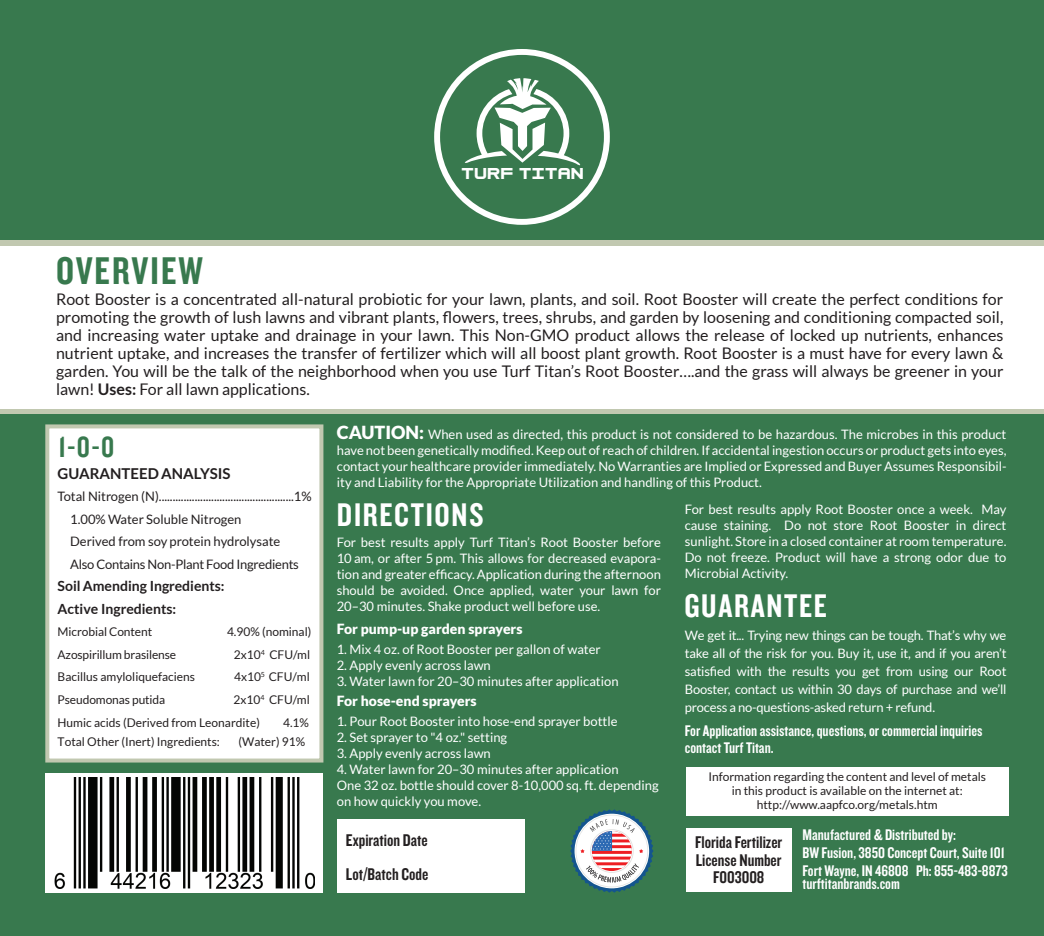
<style>
.page{position:relative;width:1044px;height:936px;background:#fff}
.page>*{position:absolute;margin:0;border:0;box-sizing:border-box;transform-origin:0 0}
.t1{font:40px "Knockout HTF49 Liteweight";letter-spacing:.05em;color:#38794e}
.t2{font:34px "Knockout HTF49 Liteweight";letter-spacing:.05em;color:#fff}
.t3{font:30.4px "Knockout HTF49 Liteweight";color:#38794e}
.t4{font:17.6px/17.6px "Knockout HTF49 Liteweight";color:#231f20;text-align:center}
.t5{font:700 16.6px "Raxtor";color:#fff}
.t6{font:16px/18px "Lato";color:#231f20;text-align:justify}
.t7{font:16px/17.6px "Knockout HTF49 Liteweight";color:#fff}
.t8{font:700 15px "Lato";color:#231f20}
.t9{font:900 14px "Lato";color:#fff}
.t10{font:700 14px/22.4px "Lato";color:#231f20}
.t11{font:13px/16px "Lato";color:#fff;text-align:justify}
.t12{font:13px/22.6px "Lato";letter-spacing:-.01em;color:#231f20}
.t13{font:12px/14px "Lato";color:#231f20}
.s1{font-weight:700}
.s2{font-weight:900;font-size:18px}
</style>
<div class="page">
<div style="left:0;top:0;width:1044px;height:935px;background:#38794e"></div>
<div style="left:0;top:240px;width:1044px;height:174px;background:#c1c8b0"></div>
<div style="left:0;top:246px;width:1044px;height:162px;background:#fff"></div>
<svg style="left:434px;top:49px;width:176px;height:176px"></svg>
<div style="left:45px;top:772px;width:278px;height:120px;background:#fff"></div>
<img style="left:54px;top:777px;width:261px;height:110px">
<div style="left:45px;top:424px;width:278px;height:338px;background:#fff;border:4px solid #c1c8b0"></div>
<div style="left:686px;top:828px;width:105px;height:63px;background:#fff"></div>
<div style="left:686px;top:767px;width:322px;height:48px;background:#fff"></div>
<div style="left:337px;top:819px;width:187px;height:73px;background:#fff"></div>
<svg style="left:570px;top:809px;width:84px;height:83px"></svg>
<p class="t5" style="left:461px;top:165px;width:124px">TURF TITAN</p>
<h1 class="t1" style="left:56px;top:250px;width:148px">OVERVIEW</h1>
<p class="t6" style="left:56px;top:289px;width:949px">Root Booster is a concentrated all-natural probiotic for your lawn, plants, and soil. Root Booster will create the perfect conditions for promoting the growth of lush lawns and vibrant plants, flowers, trees, shrubs, and garden by loosening and conditioning compacted soil, and increasing water uptake and drainage in your lawn. This Non-GMO product allows the release of locked up nutrients, enhances nutrient uptake, and increases the transfer of fertilizer which will all boost plant growth. Root Booster is a must have for every lawn &amp; garden. You will be the talk of the neighborhood when you use Turf Titan’s Root Booster….and the grass will always be greener in your lawn! <span class="s1">Uses:</span> For all lawn applications.</p>
<h3 class="t3" style="left:59px;top:431px;width:57px">1-0-0</h3>
<p class="t8" style="left:58px;top:464px;width:174px">GUARANTEED ANALYSIS</p>
<p class="t12" style="left:70px;top:485px;width:243px;text-indent:-13px">Total Nitrogen (N).................................................1% 1.00% Water Soluble Nitrogen<br>Derived from soy protein hydrolysate<br>Also Contains Non-Plant Food Ingredients</p>
<p class="t10" style="left:58px;top:574px;width:169px">Soil Amending Ingredients:<br>Active Ingredients:</p>
<p class="t13" style="left:58px;top:624px;width:96px">Microbial Content</p>
<p class="t13" style="left:227px;top:624px;width:86px">4.90% (nominal)</p>
<p class="t13" style="left:58px;top:647px;width:120px">Azospirillum brasilense</p>
<p class="t13" style="left:234px;top:647px;width:78px">2x10<sup>4</sup> CFU/ml</p>
<p class="t13" style="left:58px;top:669px;width:139px">Bacillus amyloliquefaciens</p>
<p class="t13" style="left:234px;top:669px;width:77px">4x10<sup>5</sup> CFU/ml</p>
<p class="t13" style="left:58px;top:692px;width:109px">Pseudomonas putida</p>
<p class="t13" style="left:58px;top:688px;width:254px;line-height:22.4px;text-indent:176px">2x10<sup>4</sup> CFU/ml<br>Humic acids (Derived from Leonardite)</p>
<p class="t13" style="left:283px;top:714px;width:27px">4.1%</p>
<p class="t13" style="left:58px;top:734px;width:164px">Total Other (Inert) Ingredients:</p>
<p class="t13" style="left:239px;top:734px;width:68px">(Water) 91%</p>
<p class="t11" style="left:337px;top:425px;width:671px"><span class="s2">CAUTION:</span> When used as directed, this product is not considered to be hazardous. The microbes in this product have not been genetically modified. Keep out of reach of children. If accidental ingestion occurs or product gets into eyes, contact your healthcare provider immediately. No Warranties are Implied or Expressed and Buyer Assumes Responsibil&shy;ity and Liability for the Appropriate Utilization and handling of this Product.</p>
<h2 class="t2" style="left:337px;top:497px;width:148px">DIRECTIONS</h2>
<p class="t11" style="left:337px;top:534px;width:326px">For best results apply Turf Titan’s Root Booster before 10 am, or after 5 pm. This allows for decreased evapora&shy;tion and greater efficacy. Application during the afternoon should be avoided. Once applied, water your lawn for 20–30 minutes. Shake product well before use.</p>
<p class="t9" style="left:337px;top:620px;width:187px">For pump-up garden sprayers</p>
<p class="t11" style="left:337px;top:640px;width:266px">1. Mix 4 oz. of Root Booster per gallon of water</p>
<p class="t11" style="left:337px;top:656px;width:156px">2. Apply evenly across lawn</p>
<p class="t11" style="left:337px;top:672px;width:283px">3. Water lawn for 20–30 minutes after application</p>
<p class="t9" style="left:337px;top:692px;width:141px">For hose-end sprayers</p>
<p class="t11" style="left:337px;top:712px;width:282px">1. Pour Root Booster into hose-end sprayer bottle</p>
<p class="t11" style="left:337px;top:728px;width:172px">2. Set sprayer to "4 oz." setting</p>
<p class="t11" style="left:337px;top:744px;width:156px">3. Apply evenly across lawn</p>
<p class="t11" style="left:337px;top:760px;width:323px;text-align:left">4. Water lawn for 20–30 minutes after application<br>One 32 oz. bottle should cover 8-10,000 sq. ft. depending on how quickly you move.</p>
<h3 class="t4" style="left:346px;top:823px;width:84px;line-height:33.6px;text-align:left">Expiration Date<br>Lot/Batch Code</h3>
<p class="t11" style="left:685px;top:501px;width:323px">For best results apply Root Booster once a week. May cause staining. Do not store Root Booster in direct sunlight. Store in a closed container at room temperature.<br>Do not freeze. Product will have a strong odor due to Microbial Activity.</p>
<h2 class="t2" style="left:684px;top:588px;width:144px">GUARANTEE</h2>
<p class="t11" style="left:685px;top:626px;width:323px;line-height:18px">We get it... Trying new things can be tough. That’s why we take all of the risk for you. Buy it, use it, and if you aren’t satisfied with the results you get from using our Root Booster, contact us within 30 days of purchase and we’ll process a no-questions-asked return + refund.</p>
<p class="t7" style="left:685px;top:721px;width:299px">For Application assistance, questions, or commercial inquiries contact Turf Titan.</p>
<p class="t13" style="left:708px;top:769px;width:279px;text-align:center">Information regarding the content and level of metals in this product is available on the internet at: http://www.aapfco.org/metals.htm</p>
<h3 class="t4" style="left:695px;top:833px;width:89px">Florida Fertilizer<br>License Number<br>F003008</h3>
<p class="t7" style="left:803px;top:826px;width:207px">Manufactured &amp; Distributed by:<br>BW Fusion, 3850 Concept Court, Suite 101<br>Fort Wayne, IN 46808 Ph: 855-483-8873</p>
<p class="t7" style="left:803px;top:874px;width:99px">turftitanbrands.com</p>
</div>
